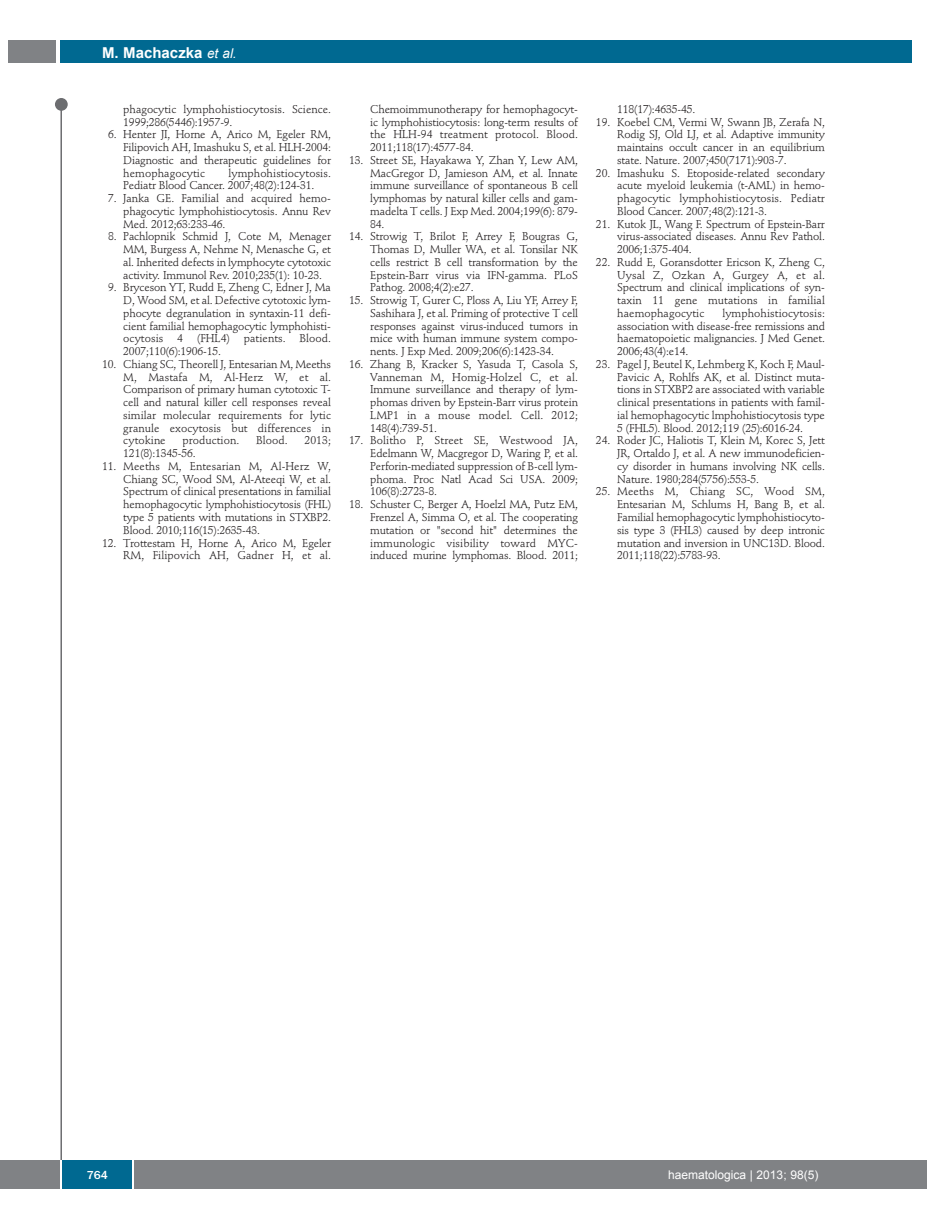
<style>
.page{position:relative;width:927px;height:1225px;background:#fff}
.page>*{position:absolute;margin:0;border:0;box-sizing:border-box;transform-origin:0 0}
.t1{font:700 15px "Arial";color:#fff}
.t2{font:12px "Arial";color:#fff}
.t3{font:500 12px "Franklin Gothic";color:#fff}
.t4{font:11.25px/12.8px "Stempel Schneidler";letter-spacing:-.015em;color:#231f20;text-align:justify}
.t5{font:11.25px "Stempel Schneidler";letter-spacing:.005em;color:#231f20}
.s1{font-weight:400;font-style:italic;font-size:13.5px}
</style>
<div class="page">
<div style="left:911px;top:1160px;width:16px;height:28px;background:#808285"></div>
<div style="left:55px;top:98px;width:13px;height:13px;background:#6c6d70;border-radius:50%"></div>
<hr style="left:60px;top:101px;width:2px;height:1061px;background:#6c6d70">
<div style="left:60px;top:40px;width:852px;height:22px;background:#006991"></div>
<div style="left:9px;top:40px;width:47px;height:22px;background:#808285"></div>
<div style="left:0;top:1160px;width:911px;height:28px;background:#808285"></div>
<div style="left:62px;top:1160px;width:71px;height:28px;background:#006991"></div>
<hr style="left:60px;top:1160px;width:2px;height:28px;background:#fff">
<svg style="left:133px;top:1160px;width:1px;height:28px"></svg>
<h1 class="t1" style="left:102px;top:44px;width:136px">M. Machaczka <span class="s1">et al.</span></h1>
<p class="t4" style="left:123px;top:104px;width:209px">phagocytic lymphohistiocytosis. Science.<br>1999;286(5446):1957-9.</p>
<p class="t4" style="left:123px;top:129px;width:209px;text-indent:-15px">6. Henter JI, Horne A, Arico M, Egeler RM, Filipovich AH, Imashuku S, et al. HLH-2004:<br>Diagnostic and therapeutic guidelines for hemophagocytic</p>
<p class="t4" style="left:123px;top:167px;width:209px;text-indent:105px">lymphohistiocytosis.<br>Pediatr Blood Cancer. 2007;48(2):124-31.</p>
<p class="t4" style="left:123px;top:193px;width:209px;text-indent:-15px">7. Janka GE. Familial and acquired hemo&shy;phagocytic lymphohistiocytosis. Annu Rev Med. 2012;63:233-46.</p>
<p class="t4" style="left:123px;top:231px;width:209px;text-indent:-15px">8. Pachlopnik Schmid J, Cote M, Menager MM, Burgess A, Nehme N, Menasche G, et al. Inherited defects in lymphocyte cytotoxic activity. Immunol Rev. 2010;235(1): 10-23.</p>
<p class="t4" style="left:123px;top:282px;width:209px;text-indent:-15px">9. Bryceson YT, Rudd E, Zheng C, Edner J, Ma D, Wood SM, et al. Defective cytotoxic lym&shy;phocyte degranulation in syntaxin-11 defi&shy;cient familial hemophagocytic lymphohisti&shy;ocytosis 4 (FHL4) patients. Blood.<br>2007;110(6):1906-15.</p>
<p class="t4" style="left:123px;top:359px;width:209px;text-indent:-21px">10. Chiang SC, Theorell J, Entesarian M, Meeths M, Mastafa M, Al-Herz W, et al.<br>Comparison of primary human cytotoxic T&shy;cell and natural killer cell responses reveal similar molecular requirements for lytic granule exocytosis but differences in cytokine</p>
<p class="t5" style="left:183px;top:436px;width:58px">production.</p>
<p class="t4" style="left:256px;top:435px;width:33px">Blood.</p>
<p class="t4" style="left:304px;top:435px;width:28px">2013;</p>
<p class="t4" style="left:123px;top:448px;width:74px">121(8):1345-56.</p>
<p class="t4" style="left:123px;top:461px;width:209px;text-indent:-21px">11. Meeths M, Entesarian M, Al-Herz W, Chiang SC, Wood SM, Al-Ateeqi W, et al.<br>Spectrum of clinical presentations in familial hemophagocytic lymphohistiocytosis (FHL) type 5 patients with mutations in STXBP2.<br>Blood. 2010;116(15):2635-43.</p>
<p class="t4" style="left:102px;top:537px;width:230px;text-align:right">12. Trottestam H, Horne A, Arico M, Egeler<br>RM, Filipovich AH, Gadner H, et al.</p>
<p class="t4" style="left:370px;top:104px;width:209px">Chemoimmunotherapy for hemophagocyt&shy;ic lymphohistiocytosis: long-term results of the HLH-94 treatment protocol. Blood.<br>2011;118(17):4577-84.</p>
<p class="t4" style="left:370px;top:155px;width:209px;text-indent:-21px">13. Street SE, Hayakawa Y, Zhan Y, Lew AM, MacGregor D, Jamieson AM, et al. Innate immune surveillance of spontaneous B cell lymphomas by natural killer cells and gam&shy;madelta T cells. J Exp Med. 2004;199(6): 879- 84.</p>
<p class="t4" style="left:370px;top:231px;width:209px;text-indent:-21px">14. Strowig T, Brilot F, Arrey F, Bougras G, Thomas D, Muller WA, et al. Tonsilar NK cells restrict B cell transformation by the Epstein-Barr virus via IFN-gamma. PLoS Pathog. 2008;4(2):e27.</p>
<p class="t4" style="left:370px;top:295px;width:209px;text-indent:-21px">15. Strowig T, Gurer C, Ploss A, Liu YF, Arrey F, Sashihara J, et al. Priming of protective T cell responses against virus-induced tumors in mice with human immune system compo&shy;nents. J Exp Med. 2009;206(6):1423-34.</p>
<p class="t4" style="left:370px;top:359px;width:209px;text-indent:-21px">16. Zhang B, Kracker S, Yasuda T, Casola S, Vanneman M, Homig-Holzel C, et al.<br>Immune surveillance and therapy of lym&shy;phomas driven by Epstein-Barr virus protein LMP1 in a mouse model. Cell. 2012; 148(4):739-51.</p>
<p class="t4" style="left:370px;top:435px;width:209px;text-indent:-21px">17. Bolitho P, Street SE, Westwood JA, Edelmann W, Macgregor D, Waring P, et al.<br>Perforin-mediated suppression of B-cell lym&shy;phoma. Proc Natl Acad Sci USA. 2009; 106(8):2723-8.</p>
<p class="t4" style="left:370px;top:499px;width:209px;text-indent:-21px">18. Schuster C, Berger A, Hoelzl MA, Putz EM, Frenzel A, Simma O, et al. The cooperating mutation or "second hit" determines the immunologic visibility toward MYC&shy;induced murine lymphomas. Blood. 2011;</p>
<p class="t4" style="left:617px;top:104px;width:80px">118(17):4635-45.</p>
<p class="t4" style="left:617px;top:116px;width:209px;text-indent:-21px">19. Koebel CM, Vermi W, Swann JB, Zerafa N, Rodig SJ, Old LJ, et al. Adaptive immunity maintains occult cancer in an equilibrium state. Nature. 2007;450(7171):903-7.</p>
<p class="t4" style="left:617px;top:167px;width:209px;text-indent:-21px">20. Imashuku S. Etoposide-related secondary acute myeloid leukemia (t-AML) in hemo&shy;phagocytic lymphohistiocytosis. Pediatr Blood Cancer. 2007;48(2):121-3.</p>
<p class="t4" style="left:617px;top:218px;width:209px;text-indent:-21px">21. Kutok JL, Wang F. Spectrum of Epstein-Barr virus-associated diseases. Annu Rev Pathol.<br>2006;1:375-404.</p>
<p class="t4" style="left:617px;top:257px;width:209px;text-indent:-21px">22. Rudd E, Goransdotter Ericson K, Zheng C, Uysal Z, Ozkan A, Gurgey A, et al.<br>Spectrum and clinical implications of syn&shy;taxin 11 gene mutations in familial haemophagocytic</p>
<p class="t4" style="left:617px;top:308px;width:209px;text-indent:105px">lymphohistiocytosis: association with disease-free remissions and haematopoietic malignancies. J Med Genet.<br>2006;43(4):e14.</p>
<p class="t4" style="left:617px;top:359px;width:209px;text-indent:-21px">23. Pagel J, Beutel K, Lehmberg K, Koch F, Maul-Pavicic A, Rohlfs AK, et al. Distinct muta&shy;tions in STXBP2 are associated with variable clinical presentations in patients with famil&shy;ial hemophagocytic lmphohistiocytosis type 5 (FHL5). Blood. 2012;119 (25):6016-24.</p>
<p class="t4" style="left:617px;top:435px;width:209px;text-indent:-21px">24. Roder JC, Haliotis T, Klein M, Korec S, Jett JR, Ortaldo J, et al. A new immunodeficien&shy;cy disorder in humans involving NK cells.<br>Nature. 1980;284(5756):553-5.</p>
<p class="t4" style="left:617px;top:486px;width:209px;text-indent:-21px">25. Meeths M, Chiang SC, Wood SM, Entesarian M, Schlums H, Bang B, et al.<br>Familial hemophagocytic lymphohistiocyto&shy;sis type 3 (FHL3) caused by deep intronic mutation and inversion in UNC13D. Blood.<br>2011;118(22):5783-93.</p>
<p class="t3" style="left:87px;top:1171px;width:23px">764</p>
<p class="t2" style="left:668px;top:1168px;width:152px">haematologica | 2013; 98(5)</p>
</div>
